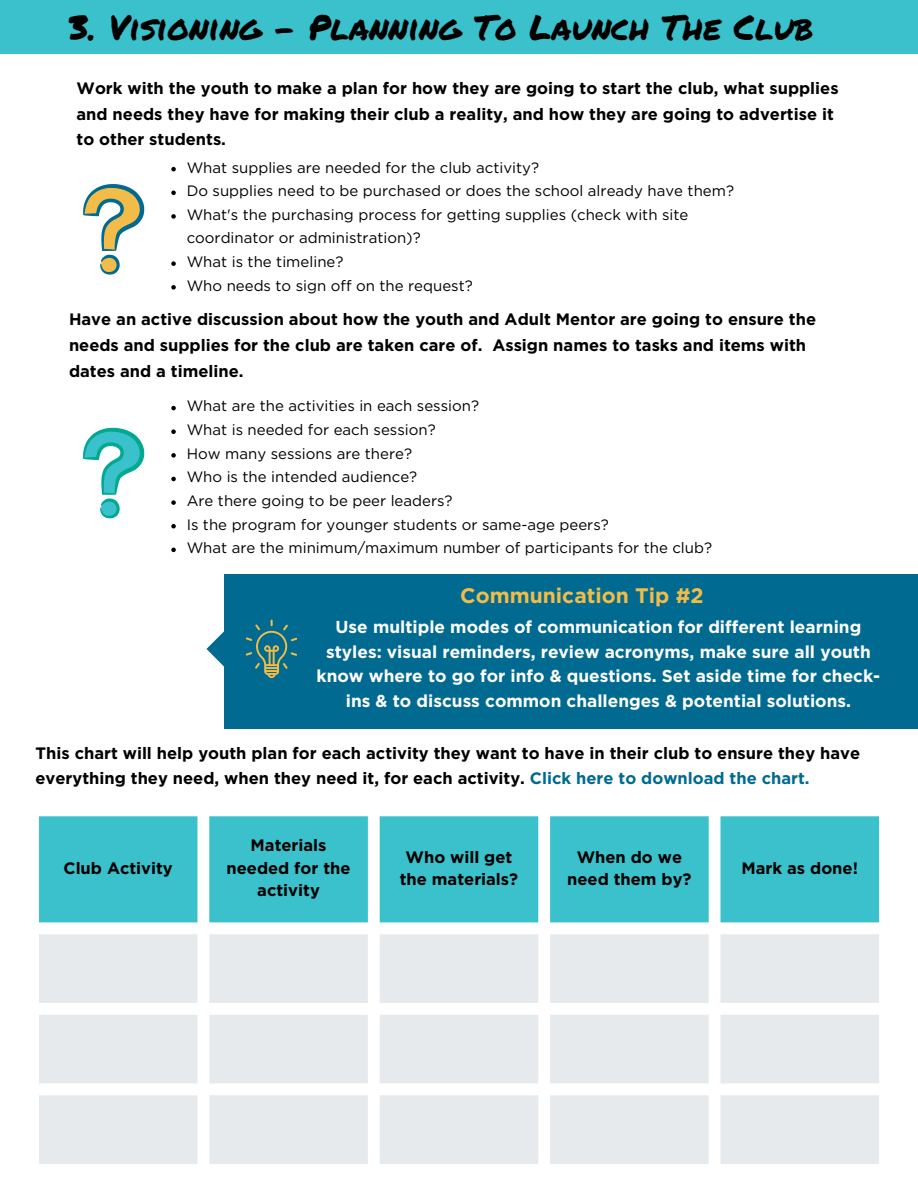
<style>
.page{position:relative;width:918px;height:1188px;background:#fff}
.page>*{position:absolute;margin:0;border:0;box-sizing:border-box;transform-origin:0 0}
.t1{font:34.65px "Permanent Marker";color:#000}
.t2{font:700 21px "Gotham";color:#f3bc48}
.t3{font:700 17.25px/24.8px "Gotham";color:#fff;text-align:center}
.t4{font:700 16.5px/25.8px "Gotham";color:#000;text-align:center}
.t5{font:15px/23.7px "Gotham";color:#000}
.s1{color:#006a90}
</style>
<div class="page">
<div style="left:0;top:0;width:918px;height:54px;background:#3ac1cc"></div>
<svg style="left:83px;top:184px;width:62px;height:91px"></svg>
<svg style="left:83px;top:427px;width:62px;height:92px"></svg>
<div style="left:224px;top:575px;width:694px;height:154px;background:#006a90"></div>
<svg style="left:206px;top:619px;width:92px;height:60px"></svg>
<svg style="left:246px;top:620px;width:51px;height:58px"></svg>
<div style="left:39px;top:817px;width:840px;height:105px;background:#3ac1cc"></div>
<svg style="left:39px;top:934px;width:840px;height:230px;fill:#e7eaed"></svg>
<svg style="left:171px;top:406px;width:5px;height:4px"></svg>
<svg style="left:171px;top:429px;width:5px;height:5px"></svg>
<svg style="left:171px;top:453px;width:5px;height:5px"></svg>
<svg style="left:171px;top:477px;width:5px;height:4px"></svg>
<svg style="left:171px;top:500px;width:5px;height:5px"></svg>
<svg style="left:171px;top:524px;width:5px;height:4px"></svg>
<svg style="left:171px;top:548px;width:5px;height:4px"></svg>
<svg style="left:171px;top:167px;width:5px;height:4px"></svg>
<svg style="left:171px;top:191px;width:5px;height:4px"></svg>
<svg style="left:171px;top:214px;width:5px;height:5px"></svg>
<svg style="left:171px;top:261px;width:5px;height:5px"></svg>
<svg style="left:171px;top:285px;width:5px;height:5px"></svg>
<p class="t1" style="left:69px;top:2px;width:746px">3. Visioning - Planning To Launch The Club</p>
<p class="t4" style="left:77px;top:76px;width:764px;text-align:left">Work with the youth to make a plan for how they are going to start the club, what supplies and needs they have for making their club a reality, and how they are going to advertise it to other students.</p>
<p class="t5" style="left:187px;top:156px;width:354px">What supplies are needed for the club activity?</p>
<p class="t5" style="left:187px;top:180px;width:549px">Do supplies need to be purchased or does the school already have them?</p>
<p class="t5" style="left:187px;top:203px;width:503px">What's the purchasing process for getting supplies (check with site coordinator or administration)?</p>
<p class="t5" style="left:187px;top:251px;width:158px">What is the timeline?</p>
<p class="t5" style="left:187px;top:274px;width:288px">Who needs to sign off on the request?</p>
<p class="t4" style="left:69px;top:308px;width:749px;text-align:left">Have an active discussion about how the youth and Adult Mentor are going to ensure the needs and supplies for the club are taken care of. Assign names to tasks and items with dates and a timeline.</p>
<p class="t5" style="left:187px;top:395px;width:294px">What are the activities in each session?</p>
<p class="t5" style="left:187px;top:419px;width:251px">What is needed for each session?</p>
<p class="t5" style="left:187px;top:442px;width:227px">How many sessions are there?</p>
<p class="t5" style="left:187px;top:466px;width:232px">Who is the intended audience?</p>
<p class="t5" style="left:187px;top:490px;width:267px">Are there going to be peer leaders?</p>
<p class="t5" style="left:187px;top:513px;width:424px">Is the program for younger students or same-age peers?</p>
<p class="t5" style="left:187px;top:537px;width:527px">What are the minimum/maximum number of participants for the club?</p>
<p class="t2" style="left:460px;top:586px;width:245px">Communication Tip #2</p>
<p class="t3" style="left:317px;top:615px;width:565px">Use multiple modes of communication for different learning styles: visual reminders, review acronyms, make sure all youth know where to go for info &amp; questions. Set aside time for check&shy;ins &amp; to discuss common challenges &amp; potential solutions.</p>
<p class="t4" style="left:36px;top:741px;width:826px;text-align:left">This chart will help youth plan for each activity they want to have in their club to ensure they have everything they need, when they need it, for each activity. <span class="s1">Click here to download the chart.</span></p>
<p class="t4" style="left:64px;top:856px;width:111px">Club Activity</p>
<p class="t4" style="left:227px;top:835px;width:126px;line-height:22.5px">Materials needed for the activity</p>
<p class="t4" style="left:400px;top:847px;width:120px;line-height:22.5px">Who will get the materials?</p>
<p class="t4" style="left:567px;top:847px;width:126px;line-height:22.5px">When do we need them by?</p>
<p class="t4" style="left:742px;top:856px;width:118px">Mark as done!</p>
</div>
